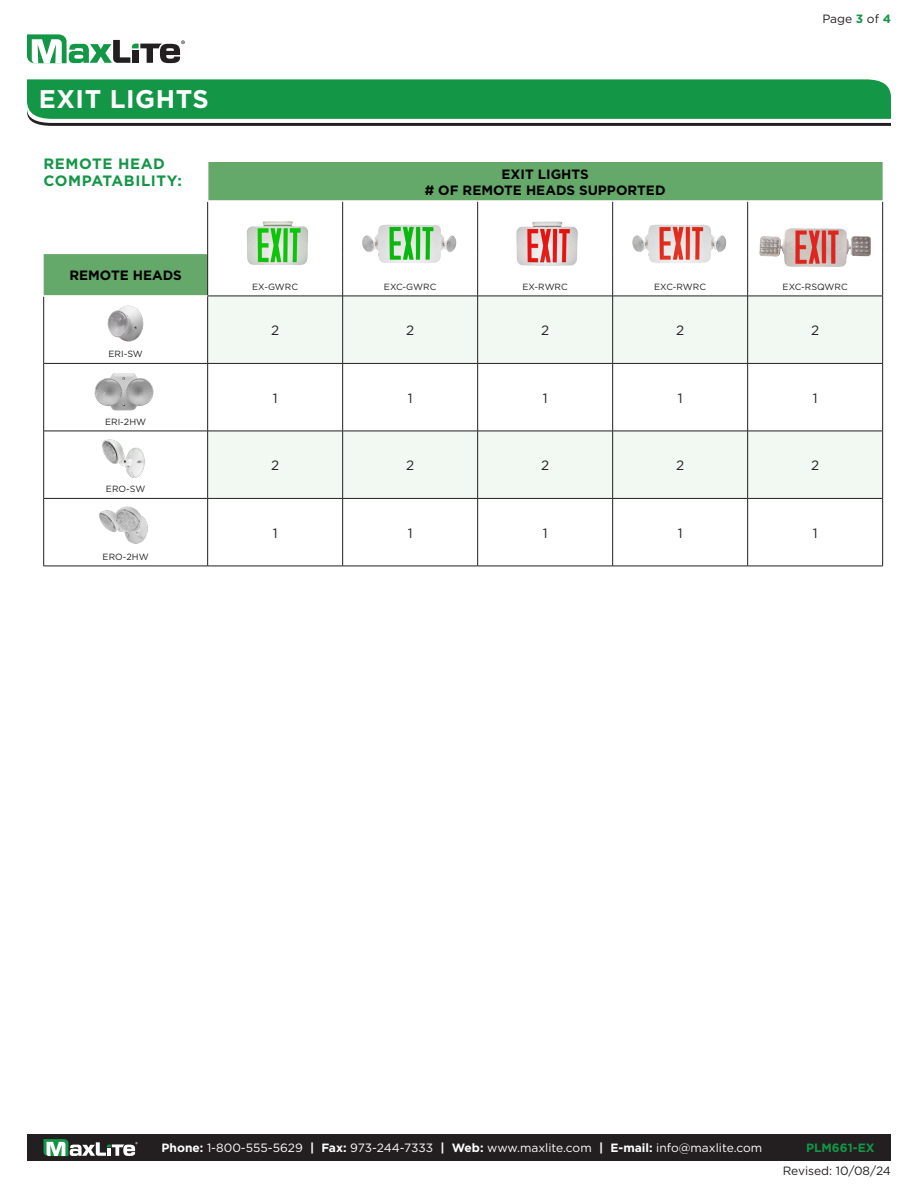
<style>
.page{position:relative;width:918px;height:1188px;background:#fff}
.page>*{position:absolute;margin:0;border:0;box-sizing:border-box;transform-origin:0 0}
.t1{font:700 25.5px "Gotham";letter-spacing:.02em;color:#fff}
.t2{font:700 15px "Gotham";letter-spacing:.04em;color:#149647}
.t3{font:700 13.5px "Gotham";color:#000}
.t4{font:13.5px "Gotham";color:#231f20}
.t5{font:12px "Gotham";color:#fff}
.t6{font:12px "Gotham";color:#231f20}
.t7{font:700 12px "Gotham";color:#149647}
.t8{font:9px "Gotham";color:#231f20}
.s1{font-weight:700;color:#149647}
.s2{font-weight:700}
</style>
<div class="page">
<div style="left:27px;top:1134px;width:864px;height:27px;background:#231f20"></div>
<svg style="left:44px;top:1139px;width:94px;height:17px"></svg>
<svg style="left:27px;top:79px;width:864px;height:47px;background:#2c9957"></svg>
<svg style="left:27px;top:34px;width:158px;height:29px"></svg>
<svg style="left:44px;top:162px;width:839px;height:134px"></svg>
<svg style="left:208px;top:297px;width:674px;height:201px;fill:#f2f8f2"></svg>
<hr style="left:207px;top:202px;width:1px;height:52px;background:#231f20">
<hr style="left:342px;top:202px;width:1px;height:52px;background:#231f20">
<hr style="left:477px;top:202px;width:1px;height:52px;background:#231f20">
<hr style="left:612px;top:202px;width:1px;height:52px;background:#231f20">
<hr style="left:747px;top:202px;width:1px;height:52px;background:#231f20">
<hr style="left:207px;top:254px;width:1px;height:42px;background:#231f20">
<hr style="left:342px;top:254px;width:1px;height:42px;background:#231f20">
<hr style="left:477px;top:254px;width:1px;height:42px;background:#231f20">
<hr style="left:612px;top:254px;width:1px;height:42px;background:#231f20">
<hr style="left:747px;top:254px;width:1px;height:42px;background:#231f20">
<hr style="left:207px;top:296px;width:136px;height:1px;background:#231f20">
<hr style="left:207px;top:296px;width:1px;height:67px;background:#231f20">
<hr style="left:343px;top:296px;width:135px;height:1px;background:#231f20">
<hr style="left:342px;top:296px;width:1px;height:67px;background:#231f20">
<hr style="left:478px;top:296px;width:135px;height:1px;background:#231f20">
<hr style="left:477px;top:296px;width:1px;height:67px;background:#231f20">
<hr style="left:613px;top:296px;width:135px;height:1px;background:#231f20">
<hr style="left:612px;top:296px;width:1px;height:67px;background:#231f20">
<hr style="left:748px;top:296px;width:135px;height:1px;background:#231f20">
<hr style="left:747px;top:296px;width:1px;height:67px;background:#231f20">
<hr style="left:208px;top:363px;width:135px;height:1px;background:#231f20">
<hr style="left:207px;top:364px;width:1px;height:67px;background:#231f20">
<hr style="left:343px;top:363px;width:135px;height:1px;background:#231f20">
<hr style="left:342px;top:364px;width:1px;height:67px;background:#231f20">
<hr style="left:478px;top:363px;width:135px;height:1px;background:#231f20">
<hr style="left:477px;top:364px;width:1px;height:67px;background:#231f20">
<hr style="left:613px;top:363px;width:135px;height:1px;background:#231f20">
<hr style="left:612px;top:364px;width:1px;height:67px;background:#231f20">
<hr style="left:748px;top:363px;width:135px;height:1px;background:#231f20">
<hr style="left:747px;top:364px;width:1px;height:67px;background:#231f20">
<hr style="left:208px;top:431px;width:135px;height:1px;background:#231f20">
<hr style="left:207px;top:431px;width:1px;height:67px;background:#231f20">
<hr style="left:343px;top:431px;width:135px;height:1px;background:#231f20">
<hr style="left:342px;top:431px;width:1px;height:67px;background:#231f20">
<hr style="left:478px;top:431px;width:135px;height:1px;background:#231f20">
<hr style="left:477px;top:431px;width:1px;height:67px;background:#231f20">
<hr style="left:613px;top:431px;width:135px;height:1px;background:#231f20">
<hr style="left:612px;top:431px;width:1px;height:67px;background:#231f20">
<hr style="left:748px;top:431px;width:135px;height:1px;background:#231f20">
<hr style="left:747px;top:431px;width:1px;height:67px;background:#231f20">
<hr style="left:208px;top:498px;width:135px;height:1px;background:#231f20">
<hr style="left:207px;top:499px;width:1px;height:67px;background:#231f20">
<hr style="left:343px;top:498px;width:135px;height:1px;background:#231f20">
<hr style="left:342px;top:499px;width:1px;height:67px;background:#231f20">
<hr style="left:478px;top:498px;width:135px;height:1px;background:#231f20">
<hr style="left:477px;top:499px;width:1px;height:67px;background:#231f20">
<hr style="left:613px;top:498px;width:135px;height:1px;background:#231f20">
<hr style="left:612px;top:499px;width:1px;height:67px;background:#231f20">
<hr style="left:748px;top:498px;width:135px;height:1px;background:#231f20">
<hr style="left:747px;top:499px;width:1px;height:67px;background:#231f20">
<hr style="left:208px;top:566px;width:135px;height:1px;background:#231f20">
<hr style="left:343px;top:566px;width:135px;height:1px;background:#231f20">
<hr style="left:478px;top:566px;width:135px;height:1px;background:#231f20">
<hr style="left:613px;top:566px;width:135px;height:1px;background:#231f20">
<hr style="left:748px;top:566px;width:135px;height:1px;background:#231f20">
<hr style="left:43px;top:297px;width:1px;height:66px;background:#231f20">
<hr style="left:44px;top:363px;width:164px;height:1px;background:#231f20">
<hr style="left:43px;top:364px;width:1px;height:67px;background:#231f20">
<hr style="left:44px;top:431px;width:164px;height:1px;background:#231f20">
<hr style="left:43px;top:431px;width:1px;height:67px;background:#231f20">
<hr style="left:44px;top:498px;width:164px;height:1px;background:#231f20">
<hr style="left:43px;top:499px;width:1px;height:67px;background:#231f20">
<hr style="left:44px;top:566px;width:164px;height:1px;background:#231f20">
<hr style="left:882px;top:202px;width:1px;height:52px;background:#231f20">
<hr style="left:882px;top:254px;width:1px;height:42px;background:#231f20">
<hr style="left:882px;top:296px;width:1px;height:67px;background:#231f20">
<hr style="left:882px;top:364px;width:1px;height:67px;background:#231f20">
<hr style="left:882px;top:431px;width:1px;height:67px;background:#231f20">
<hr style="left:882px;top:499px;width:1px;height:67px;background:#231f20">
<hr style="left:207px;top:162px;width:1px;height:38px;background:#fff">
<hr style="left:207px;top:200px;width:136px;height:2px;background:#fff">
<hr style="left:343px;top:200px;width:135px;height:2px;background:#fff">
<hr style="left:478px;top:200px;width:135px;height:2px;background:#fff">
<hr style="left:613px;top:200px;width:135px;height:2px;background:#fff">
<hr style="left:748px;top:200px;width:135px;height:2px;background:#fff">
<hr style="left:44px;top:295px;width:163px;height:2px;background:#fff">
<img style="left:501px;top:215px;width:93px;height:55px">
<img style="left:362px;top:225px;width:65px;height:38px">
<img style="left:246px;top:221px;width:63px;height:44px">
<img style="left:632px;top:225px;width:69px;height:38px">
<img style="left:759px;top:228px;width:112px;height:39px">
<img style="left:107px;top:305px;width:37px;height:37px">
<img style="left:94px;top:373px;width:60px;height:38px">
<img style="left:102px;top:439px;width:43px;height:39px">
<img style="left:99px;top:506px;width:49px;height:38px">
<p class="t1" style="left:39px;top:82px;width:171px">EXIT LIGHTS</p>
<p class="t2" style="left:44px;top:154px;width:123px">REMOTE HEAD</p>
<p class="t2" style="left:44px;top:171px;width:140px">COMPATABILITY:</p>
<p class="t3" style="left:69px;top:267px;width:114px">REMOTE HEADS</p>
<p class="t8" style="left:109px;top:348px;width:36px">ERI-SW</p>
<p class="t8" style="left:105px;top:416px;width:43px">ERI-2HW</p>
<p class="t8" style="left:106px;top:483px;width:41px">ERO-SW</p>
<p class="t8" style="left:103px;top:551px;width:48px">ERO-2HW</p>
<p class="t3" style="left:502px;top:165px;width:89px">EXIT LIGHTS</p>
<p class="t3" style="left:425px;top:181px;width:242px"># OF REMOTE HEADS SUPPORTED</p>
<p class="t6" style="left:822px;top:11px;width:70px">Page <span class="s1">3</span> of <span class="s1">4</span></p>
<p class="t8" style="left:252px;top:281px;width:47px">EX-GWRC</p>
<p class="t8" style="left:384px;top:281px;width:54px">EXC-GWRC</p>
<p class="t8" style="left:523px;top:281px;width:47px">EX-RWRC</p>
<p class="t8" style="left:654px;top:281px;width:53px">EXC-RWRC</p>
<p class="t8" style="left:783px;top:281px;width:67px">EXC-RSQWRC</p>
<p class="t4" style="left:271px;top:322px;width:10px">2</p>
<p class="t4" style="left:406px;top:322px;width:10px">2</p>
<p class="t4" style="left:541px;top:322px;width:10px">2</p>
<p class="t4" style="left:676px;top:322px;width:10px">2</p>
<p class="t4" style="left:811px;top:322px;width:10px">2</p>
<p class="t4" style="left:273px;top:389px;width:6px">1</p>
<p class="t4" style="left:408px;top:389px;width:6px">1</p>
<p class="t4" style="left:543px;top:389px;width:6px">1</p>
<p class="t4" style="left:678px;top:389px;width:6px">1</p>
<p class="t4" style="left:813px;top:389px;width:6px">1</p>
<p class="t4" style="left:271px;top:457px;width:10px">2</p>
<p class="t4" style="left:406px;top:457px;width:10px">2</p>
<p class="t4" style="left:541px;top:457px;width:10px">2</p>
<p class="t4" style="left:676px;top:457px;width:10px">2</p>
<p class="t4" style="left:811px;top:457px;width:10px">2</p>
<p class="t4" style="left:273px;top:524px;width:6px">1</p>
<p class="t4" style="left:408px;top:524px;width:6px">1</p>
<p class="t4" style="left:543px;top:524px;width:6px">1</p>
<p class="t4" style="left:678px;top:524px;width:6px">1</p>
<p class="t4" style="left:813px;top:524px;width:6px">1</p>
<p class="t5" style="left:162px;top:1140px;width:602px"><span class="s2">Phone:</span> 1-800-555-5629 <span class="s2">| Fax:</span> 973-244-7333 <span class="s2">| Web:</span> www.maxlite.com <span class="s2">| E-mail:</span> info@maxlite.com</p>
<p class="t7" style="left:806px;top:1140px;width:70px">PLM661-EX</p>
<p class="t6" style="left:783px;top:1163px;width:110px">Revised: 10/08/24</p>
</div>
